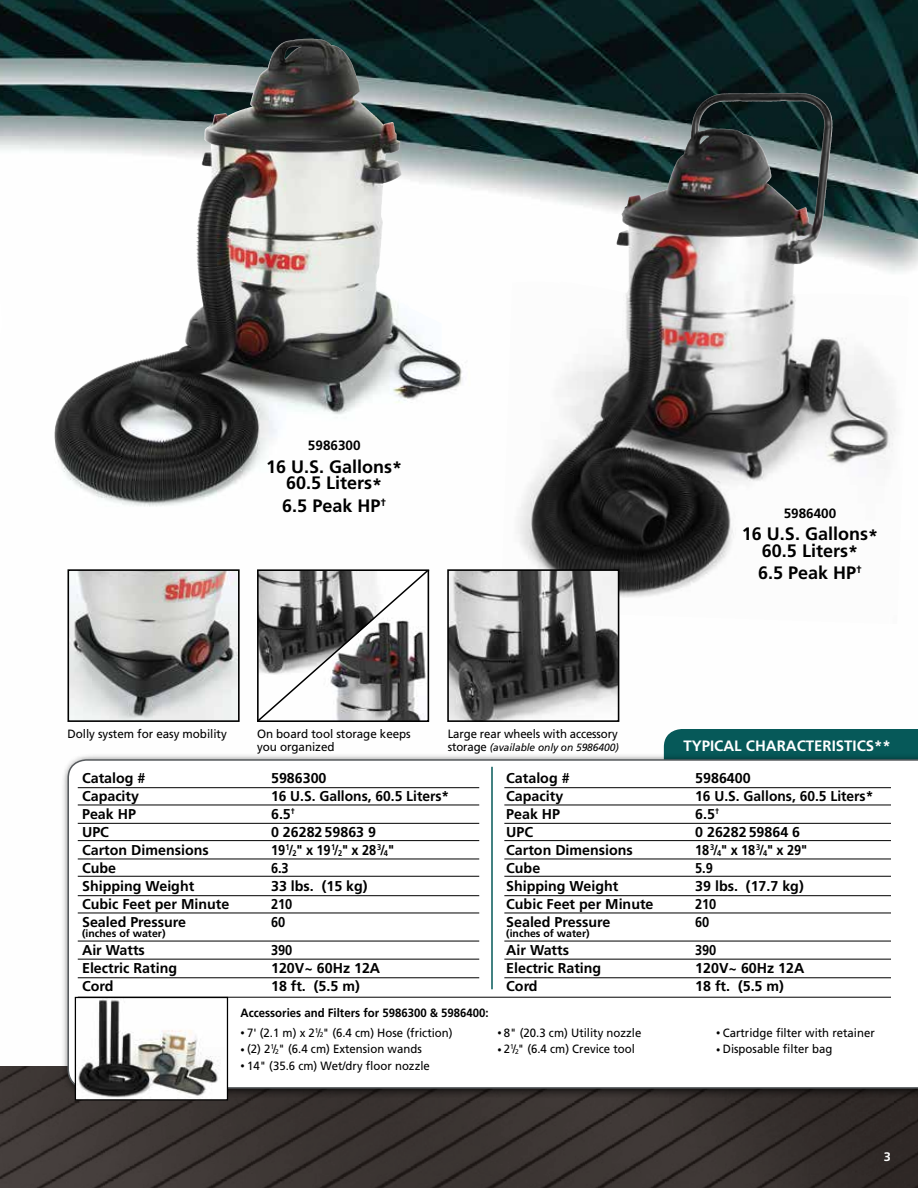
<style>
.page{position:relative;width:918px;height:1188px;background:#fff}
.page>*{position:absolute;margin:0;border:0;box-sizing:border-box;transform-origin:0 0}
.t1{font:700 18px/16.5px "Frutiger";color:#000;text-align:center}
.t2{font:700 15px "Frutiger";color:#fff}
.t3{font:700 14.25px "Frutiger";color:#000}
.t4{font:700 14.25px "Frutiger";color:#000;scale:.9 1}
.t5{font:700 13.5px "Frutiger";color:#000}
.t6{font:700 12.3px "Frutiger";color:#fff}
.t7{font:12px "Frutiger";color:#000;scale:.95 1}
.t8{font:12px/12.8px "Frutiger";color:#000}
.t9{font:700 12px "Frutiger";color:#000;scale:.95 1}
.t10{font:italic 10.5px "Frutiger";letter-spacing:-.005em;color:#000}
.t11{font:700 10.5px "Frutiger";color:#000}
.s1{font-style:normal;font-size:12px}
.s2{font-size:8.25px}
.s3{font-size:9px}
.s4{font-size:7.05px}
</style>
<div class="page">
<img style="left:0;top:0;width:918px;height:753px">
<img style="left:0;top:300px;width:2px;height:37px">
<img style="left:250px;top:39px;width:58px;height:68px">
<img style="left:0;top:1066px;width:918px;height:122px">
<img style="left:70px;top:572px;width:167px;height:147px">
<div style="left:67px;top:569px;width:173px;height:153px;border:2px solid #000"></div>
<img style="left:694px;top:93px;width:103px;height:22px">
<div style="left:664px;top:729px;width:254px;height:24px;background:#065959"></div>
<div style="left:62px;top:753px;width:856px;height:346px;background:#000;opacity:.75"></div>
<svg style="left:67px;top:758px;width:851px;height:331px"></svg>
<hr style="left:78px;top:787px;width:401px;height:1px;background:#000">
<hr style="left:504px;top:787px;width:387px;height:1px;background:#000">
<hr style="left:78px;top:805px;width:401px;height:1px;background:#000">
<hr style="left:504px;top:805px;width:387px;height:1px;background:#000">
<hr style="left:78px;top:823px;width:401px;height:1px;background:#000">
<hr style="left:504px;top:823px;width:387px;height:1px;background:#000">
<hr style="left:78px;top:840px;width:401px;height:1px;background:#000">
<hr style="left:504px;top:840px;width:387px;height:1px;background:#000">
<hr style="left:78px;top:859px;width:401px;height:1px;background:#000">
<hr style="left:504px;top:859px;width:387px;height:1px;background:#000">
<hr style="left:78px;top:876px;width:401px;height:1px;background:#000">
<hr style="left:504px;top:876px;width:387px;height:1px;background:#000">
<hr style="left:78px;top:895px;width:401px;height:1px;background:#000">
<hr style="left:504px;top:895px;width:387px;height:1px;background:#000">
<hr style="left:78px;top:913px;width:401px;height:1px;background:#000">
<hr style="left:504px;top:913px;width:387px;height:1px;background:#000">
<hr style="left:78px;top:941px;width:401px;height:1px;background:#000">
<hr style="left:504px;top:941px;width:387px;height:1px;background:#000">
<hr style="left:78px;top:959px;width:401px;height:1px;background:#000">
<hr style="left:504px;top:959px;width:387px;height:1px;background:#000">
<hr style="left:78px;top:977px;width:401px;height:1px;background:#000">
<hr style="left:504px;top:977px;width:387px;height:1px;background:#000">
<hr style="left:78px;top:997px;width:813px;height:1px;background:#000">
<img style="left:77px;top:999px;width:148px;height:100px">
<div style="left:75px;top:997px;width:153px;height:104px;border:1px solid #000"></div>
<hr style="left:491px;top:767px;width:2px;height:222px;background:#065959">
<img style="left:450px;top:572px;width:166px;height:147px">
<div style="left:447px;top:569px;width:172px;height:153px;border:2px solid #000"></div>
<svg style="left:255px;top:568px;width:176px;height:155px"></svg>
<p class="t5" style="left:308px;top:438px;width:54px">5986300</p>
<p class="t1" style="left:266px;top:459px;width:138px">16 U.S. Gallons*<br>60.5 Liters*</p>
<p class="t1" style="left:282px;top:498px;width:105px">6.5 Peak HP<sup>†</sup></p>
<p class="t8" style="left:68px;top:728px;width:161px">Dolly system for easy mobility</p>
<p class="t8" style="left:257px;top:728px;width:155px">On board tool storage keeps you organized</p>
<p class="t7" style="left:448px;top:727px;width:180px">Large rear wheels with accessory</p>
<p class="t10" style="left:448px;top:741px;width:173px"><span class="s1">storage</span> (available only on 5986400)</p>
<p class="t5" style="left:784px;top:505px;width:54px">5986400</p>
<p class="t1" style="left:742px;top:526px;width:138px">16 U.S. Gallons*<br>60.5 Liters*</p>
<p class="t1" style="left:758px;top:565px;width:105px">6.5 Peak HP<sup>†</sup></p>
<p class="t2" style="left:683px;top:737px;width:209px">TYPICAL CHARACTERISTICS**</p>
<p class="t3" style="left:82px;top:770px;width:65px">Catalog #</p>
<p class="t3" style="left:271px;top:770px;width:57px">5986300</p>
<p class="t3" style="left:82px;top:788px;width:59px">Capacity</p>
<p class="t3" style="left:271px;top:788px;width:180px">16 U.S. Gallons, 60.5 Liters*</p>
<p class="t3" style="left:82px;top:806px;width:55px">Peak HP</p>
<p class="t3" style="left:271px;top:806px;width:25px">6.5<sup>†</sup></p>
<p class="t3" style="left:82px;top:824px;width:28px">UPC</p>
<p class="t3" style="left:271px;top:824px;width:106px">0 26282 59863 9</p>
<p class="t3" style="left:82px;top:842px;width:128px">Carton Dimensions</p>
<p class="t4" style="left:271px;top:842px;width:138px">19<sup>1</sup>/<span class="s2">2</span>" x 19<sup>1</sup>/<span class="s2">2</span>" x 28<sup>3</sup>/<span class="s2">4</span>"</p>
<p class="t3" style="left:82px;top:860px;width:36px">Cube</p>
<p class="t4" style="left:271px;top:860px;width:21px">6.3</p>
<p class="t3" style="left:82px;top:878px;width:114px">Shipping Weight</p>
<p class="t3" style="left:271px;top:878px;width:98px">33 lbs. (15 kg)</p>
<p class="t3" style="left:82px;top:896px;width:149px">Cubic Feet per Minute</p>
<p class="t4" style="left:271px;top:896px;width:25px">210</p>
<p class="t3" style="left:82px;top:914px;width:106px">Sealed Pressure</p>
<p class="t4" style="left:271px;top:914px;width:17px">60</p>
<p class="t11" style="left:82px;top:928px;width:85px">(inches of water)</p>
<p class="t3" style="left:82px;top:942px;width:64px">Air Watts</p>
<p class="t4" style="left:271px;top:942px;width:25px">390</p>
<p class="t3" style="left:82px;top:960px;width:97px">Electric Rating</p>
<p class="t3" style="left:271px;top:960px;width:111px">120V~ 60Hz 12A</p>
<p class="t3" style="left:82px;top:978px;width:33px">Cord</p>
<p class="t3" style="left:271px;top:978px;width:90px">18 ft. (5.5 m)</p>
<p class="t9" style="left:240px;top:1006px;width:263px">Accessories and Filters for 5986300 &amp; 5986400:</p>
<p class="t7" style="left:240px;top:1026px;width:225px"><span class="s3">•</span> 7' (2.1 m) x 2<sup>1</sup>/<span class="s4">2</span>" (6.4 cm) Hose (friction)</p>
<p class="t7" style="left:240px;top:1042px;width:192px"><span class="s3">•</span> (2) 2<sup>1</sup>/<span class="s4">2</span>" (6.4 cm) Extension wands</p>
<p class="t7" style="left:240px;top:1059px;width:201px"><span class="s3">•</span> 14" (35.6 cm) Wet/dry floor nozzle</p>
<p class="t3" style="left:506px;top:770px;width:65px">Catalog #</p>
<p class="t3" style="left:695px;top:770px;width:57px">5986400</p>
<p class="t3" style="left:506px;top:788px;width:59px">Capacity</p>
<p class="t3" style="left:695px;top:788px;width:180px">16 U.S. Gallons, 60.5 Liters*</p>
<p class="t3" style="left:506px;top:806px;width:55px">Peak HP</p>
<p class="t3" style="left:695px;top:806px;width:25px">6.5<sup>†</sup></p>
<p class="t3" style="left:506px;top:824px;width:28px">UPC</p>
<p class="t3" style="left:695px;top:824px;width:106px">0 26282 59864 6</p>
<p class="t3" style="left:506px;top:842px;width:128px">Carton Dimensions</p>
<p class="t4" style="left:695px;top:842px;width:126px">18<sup>3</sup>/<span class="s2">4</span>" x 18<sup>3</sup>/<span class="s2">4</span>" x 29"</p>
<p class="t3" style="left:506px;top:860px;width:36px">Cube</p>
<p class="t4" style="left:695px;top:860px;width:21px">5.9</p>
<p class="t3" style="left:506px;top:878px;width:114px">Shipping Weight</p>
<p class="t3" style="left:695px;top:878px;width:110px">39 lbs. (17.7 kg)</p>
<p class="t3" style="left:506px;top:896px;width:149px">Cubic Feet per Minute</p>
<p class="t4" style="left:695px;top:896px;width:25px">210</p>
<p class="t3" style="left:506px;top:914px;width:106px">Sealed Pressure</p>
<p class="t4" style="left:695px;top:914px;width:17px">60</p>
<p class="t11" style="left:506px;top:928px;width:85px">(inches of water)</p>
<p class="t3" style="left:506px;top:942px;width:64px">Air Watts</p>
<p class="t4" style="left:695px;top:942px;width:25px">390</p>
<p class="t3" style="left:506px;top:960px;width:97px">Electric Rating</p>
<p class="t3" style="left:695px;top:960px;width:111px">120V~ 60Hz 12A</p>
<p class="t3" style="left:506px;top:978px;width:33px">Cord</p>
<p class="t3" style="left:695px;top:978px;width:90px">18 ft. (5.5 m)</p>
<p class="t7" style="left:497px;top:1026px;width:153px"><span class="s3">•</span> 8" (20.3 cm) Utility nozzle</p>
<p class="t7" style="left:497px;top:1042px;width:146px"><span class="s3">•</span> 2<sup>1</sup>/<span class="s4">2</span>" (6.4 cm) Crevice tool</p>
<p class="t7" style="left:716px;top:1026px;width:169px"><span class="s3">•</span> Cartridge filter with retainer</p>
<p class="t7" style="left:716px;top:1042px;width:124px"><span class="s3">•</span> Disposable filter bag</p>
<p class="t6" style="left:884px;top:1149px;width:9px">3</p>
</div>
